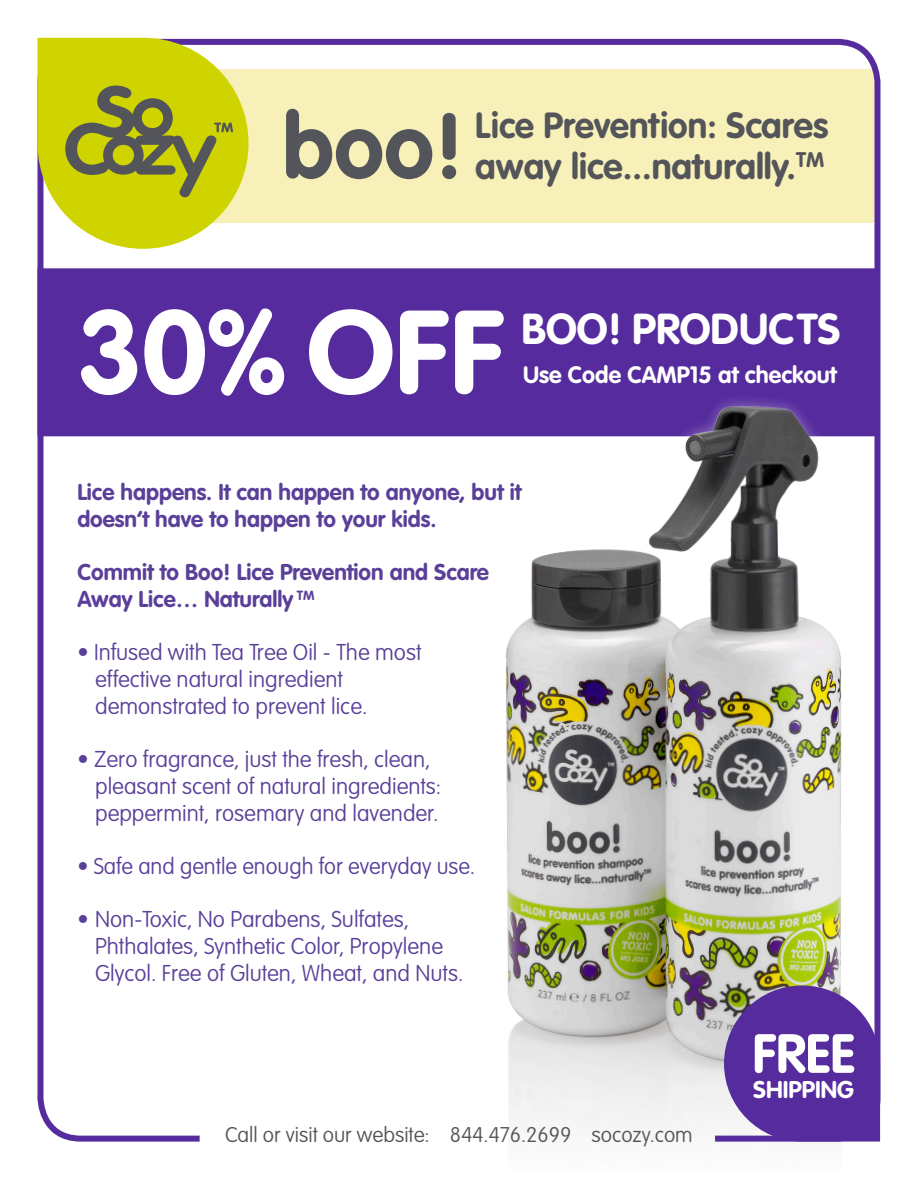
<style>
.page{position:relative;width:918px;height:1188px;background:#fff}
.page>*{position:absolute;margin:0;border:0;box-sizing:border-box;transform-origin:0 0}
.t1{font:700 116.7px "VAG Rounded";color:#fff}
.t2{font:700 90px "VAG Rounded";color:#54555a}
.t3{font:700 54.3px "VAG Rounded";color:#fff}
.t4{font:700 42.75px "VAG Rounded";color:#fff}
.t5{font:700 35.85px/41.2px "VAG Rounded";color:#54555a}
.t6{font:700 23.85px "VAG Rounded";color:#fff}
.t7{font:700 23.4px "VAG Rounded";color:#fff}
.t8{font:100 22.5px/27.2px "VAG Rounded";color:#5a4099}
.t9{font:700 22.5px/27.2px "VAG Rounded";color:#5a4099}
.t10{font:100 21px "VAG Rounded";color:#54555a}
</style>
<div class="page">
<div style="left:38px;top:268px;width:840px;height:168px;background:#552b9d;border:3px solid #552b9d"></div>
<div style="left:140px;top:69px;width:738px;height:153px;background:#f7f0b8"></div>
<img style="left:480px;top:391px;width:401px;height:751px">
<div style="left:37px;top:39px;width:843px;height:1103px;border:6px solid #552b9d;border-radius:40px"></div>
<svg style="left:37px;top:38px;width:212px;height:211px;fill:#cfd400"></svg>
<svg style="left:65px;top:85px;width:168px;height:112px;background:#a8ac1c"></svg>
<svg style="left:724px;top:986px;width:156px;height:156px;background:#6743a3"></svg>
<p class="t2" style="left:282px;top:94px;width:183px">boo!</p>
<p class="t5" style="left:475px;top:106px;width:355px">Lice Prevention: Scares away lice...naturally.<sup>TM</sup></p>
<p class="t1" style="left:77px;top:284px;width:428px">30% OFF</p>
<p class="t4" style="left:522px;top:304px;width:320px">BOO! PRODUCTS</p>
<p class="t7" style="left:523px;top:361px;width:315px">Use Code CAMP15 at checkout</p>
<p class="t9" style="left:77px;top:480px;width:446px">Lice happens. It can happen to anyone, but it doesn’t have to happen to your kids.</p>
<p class="t9" style="left:77px;top:560px;width:413px">Commit to Boo! Lice Prevention and Scare<br>Away Lice… Naturally <sup>TM</sup></p>
<p class="t8" style="left:95px;top:639px;width:328px;text-indent:-18px">• Infused with Tea Tree Oil - The most effective natural ingredient demonstrated to prevent lice.</p>
<p class="t8" style="left:95px;top:746px;width:348px;text-indent:-18px">• Zero fragrance, just the fresh, clean, pleasant scent of natural ingredients: peppermint, rosemary and lavender.</p>
<p class="t8" style="left:77px;top:853px;width:399px">• Safe and gentle enough for everyday use.</p>
<p class="t8" style="left:95px;top:906px;width:370px;text-indent:-18px">• Non-Toxic, No Parabens, Sulfates,<br>Phthalates, Synthetic Color, Propylene<br>Glycol. Free of Gluten, Wheat, and Nuts.</p>
<p class="t10" style="left:225px;top:1122px;width:469px">Call or visit our website: 844.476.2699 socozy.com</p>
<p class="t3" style="left:752px;top:1022px;width:104px">FREE</p>
<p class="t6" style="left:753px;top:1075px;width:102px">SHIPPING</p>
</div>
